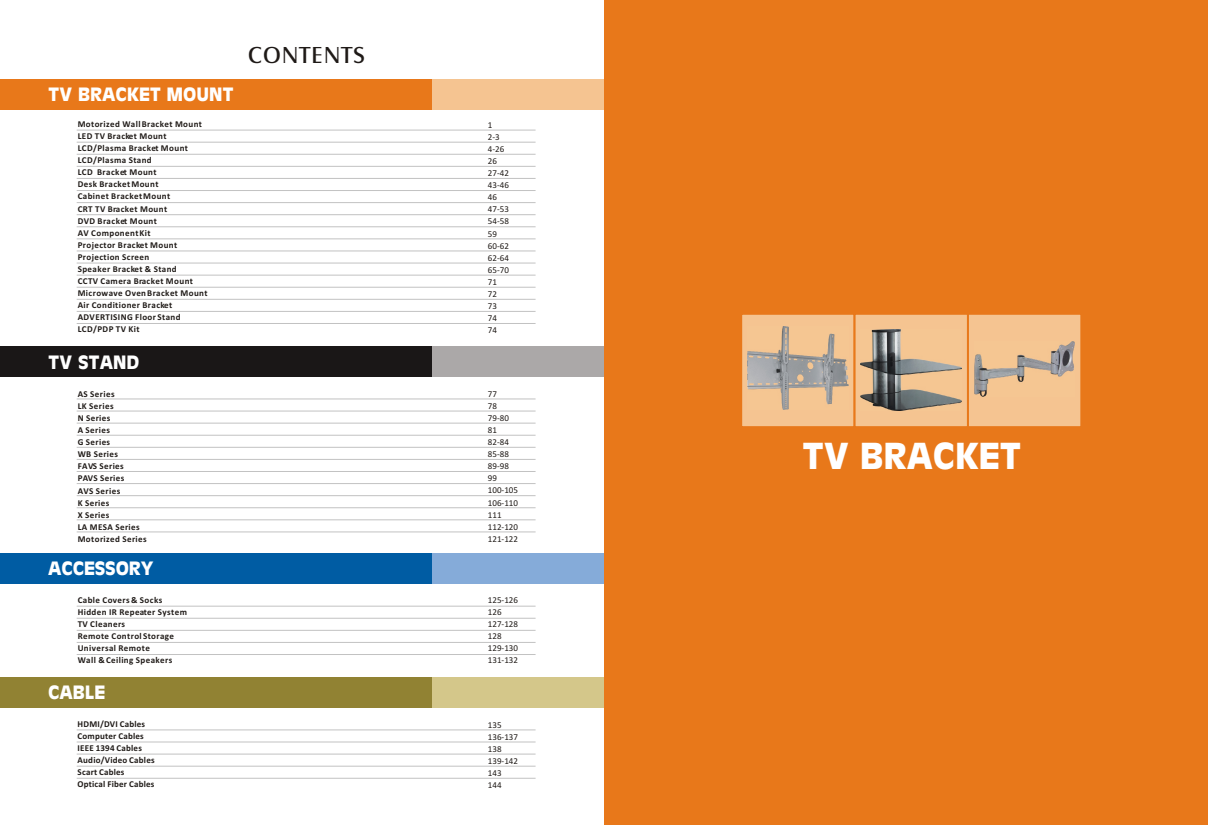
<style>
.page{position:relative;width:1208px;height:825px;background:#fff}
.page>*{position:absolute;margin:0;border:0;box-sizing:border-box;transform-origin:0 0}
.t1{font:700 35px "Antique Olive";color:#fff}
.t2{font:24px "Castle T";letter-spacing:.055em;color:#1f1a17}
.t3{font:700 18px "Antique Olive";color:#fff}
.t4{font:700 9px/12.1px "Calibri";letter-spacing:.045em;color:#1f1a17}
.t5{font:9px/12.1px "Calibri";color:#1f1a17}
.t6{font:700 9px/12.1px "Calibri";letter-spacing:.02em;color:#1f1a17}
</style>
<div class="page">
<div style="left:339px;top:677px;width:265px;height:31px;background:#d4c78a"></div>
<div style="left:0;top:677px;width:431px;height:31px;background:#918233"></div>
<div style="left:339px;top:553px;width:265px;height:31px;background:#85abd9"></div>
<div style="left:0;top:553px;width:431px;height:31px;background:#005ca3"></div>
<div style="left:339px;top:346px;width:265px;height:31px;background:#aba8a8"></div>
<div style="left:0;top:346px;width:431px;height:31px;background:#1a1717"></div>
<div style="left:339px;top:79px;width:265px;height:31px;background:#f5c491"></div>
<div style="left:0;top:79px;width:431px;height:31px;background:#e8781a"></div>
<div style="left:604px;top:0;width:604px;height:825px;background:#e8781a"></div>
<div style="left:740px;top:313px;width:116px;height:115px;background:#f5c491;border:2px solid #e8781a"></div>
<div style="left:854px;top:313px;width:115px;height:115px;background:#f5c491;border:2px solid #e8781a"></div>
<div style="left:967px;top:313px;width:115px;height:115px;background:#f5c491;border:2px solid #e8781a"></div>
<hr style="left:77px;top:130px;width:459px;height:1px;background:#c2c2c2">
<svg style="left:76px;top:142px;width:460px;height:1px"></svg>
<svg style="left:76px;top:154px;width:460px;height:1px"></svg>
<svg style="left:76px;top:166px;width:460px;height:1px"></svg>
<svg style="left:76px;top:178px;width:460px;height:1px"></svg>
<svg style="left:76px;top:190px;width:460px;height:1px"></svg>
<svg style="left:76px;top:202px;width:460px;height:1px"></svg>
<svg style="left:76px;top:214px;width:460px;height:1px"></svg>
<svg style="left:77px;top:227px;width:459px;height:1px"></svg>
<svg style="left:77px;top:239px;width:459px;height:1px"></svg>
<svg style="left:77px;top:251px;width:459px;height:1px"></svg>
<svg style="left:76px;top:263px;width:460px;height:1px"></svg>
<svg style="left:76px;top:275px;width:460px;height:1px"></svg>
<svg style="left:76px;top:287px;width:460px;height:1px"></svg>
<svg style="left:76px;top:299px;width:460px;height:1px"></svg>
<svg style="left:76px;top:311px;width:460px;height:1px"></svg>
<hr style="left:77px;top:323px;width:459px;height:1px;background:#c2c2c2">
<svg style="left:77px;top:399px;width:459px;height:1px"></svg>
<svg style="left:76px;top:411px;width:460px;height:1px"></svg>
<svg style="left:76px;top:423px;width:460px;height:1px"></svg>
<svg style="left:76px;top:435px;width:460px;height:1px"></svg>
<svg style="left:76px;top:447px;width:460px;height:1px"></svg>
<svg style="left:76px;top:459px;width:460px;height:1px"></svg>
<svg style="left:76px;top:471px;width:460px;height:1px"></svg>
<svg style="left:76px;top:483px;width:460px;height:1px"></svg>
<svg style="left:76px;top:495px;width:460px;height:1px"></svg>
<svg style="left:76px;top:507px;width:460px;height:1px"></svg>
<svg style="left:77px;top:520px;width:459px;height:1px"></svg>
<svg style="left:77px;top:532px;width:459px;height:1px"></svg>
<svg style="left:76px;top:606px;width:460px;height:1px"></svg>
<svg style="left:76px;top:618px;width:460px;height:1px"></svg>
<svg style="left:76px;top:630px;width:460px;height:1px"></svg>
<svg style="left:76px;top:642px;width:460px;height:1px"></svg>
<svg style="left:76px;top:654px;width:460px;height:1px"></svg>
<img style="left:975px;top:341px;width:99px;height:56px">
<img style="left:748px;top:326px;width:101px;height:83px">
<img style="left:860px;top:329px;width:101px;height:82px">
<svg style="left:77px;top:730px;width:459px;height:1px"></svg>
<svg style="left:77px;top:742px;width:459px;height:1px"></svg>
<svg style="left:76px;top:754px;width:460px;height:1px"></svg>
<svg style="left:76px;top:766px;width:460px;height:1px"></svg>
<svg style="left:76px;top:778px;width:460px;height:1px"></svg>
<h3 class="t3" style="left:48px;top:87px;width:187px">TV BRACKET MOUNT</h3>
<p class="t4" style="left:78px;top:119px;width:131px">Motorized Wall Bracket Mount<br>LED TV Bracket Mount<br>LCD/Plasma Bracket Mount<br>LCD/Plasma Stand<br>LCD Bracket Mount<br>Desk Bracket Mount<br>Cabinet Bracket Mount<br>CRT TV Bracket Mount<br>DVD Bracket Mount<br>AV Component Kit<br>Projector Bracket Mount<br>Projection Screen<br>Speaker Bracket &amp; Stand<br>CCTV Camera Bracket Mount<br>Microwave Oven Bracket Mount<br>Air Conditioner Bracket<br>ADVERTISING Floor Stand<br>LCD/PDP TV Kit</p>
<h3 class="t3" style="left:48px;top:354px;width:93px">TV STAND</h3>
<p class="t4" style="left:78px;top:389px;width:71px">AS Series<br>LK Series<br>N Series<br>A Series<br>G Series<br>WB Series<br>FAVS Series<br>PAVS Series<br>AVS Series<br>K Series<br>X Series<br>LA MESA Series<br>Motorized Series</p>
<h3 class="t3" style="left:48px;top:561px;width:107px">ACCESSORY</h3>
<p class="t4" style="left:78px;top:595px;width:111px">Cable Covers &amp; Socks<br>Hidden IR Repeater System<br>TV Cleaners<br>Remote Control Storage<br>Universal Remote<br>Wall &amp; Ceiling Speakers</p>
<h3 class="t3" style="left:48px;top:685px;width:59px">CABLE</h3>
<p class="t6" style="left:78px;top:718px;width:78px">HDMI/DVI Cables<br>Computer Cables<br>IEEE 1394 Cables<br>Audio/Video Cables<br>Scart Cables<br>Optical Fiber Cables</p>
<h2 class="t2" style="left:248px;top:43px;width:118px">CONTENTS</h2>
<p class="t5" style="left:488px;top:120px;width:23px">1<br>2-3<br>4-26<br>26<br>27-42<br>43-46<br>46<br>47-53<br>54-58<br>59<br>60-62<br>62-64<br>65-70<br>71<br>72<br>73<br>74<br>74</p>
<p class="t5" style="left:488px;top:388px;width:32px">77<br>78<br>79-80<br>81<br>82-84<br>85-88<br>89-98<br>99<br>100-105<br>106-110<br>111<br>112-120<br>121-122</p>
<p class="t5" style="left:488px;top:594px;width:32px">125-126<br>126<br>127-128<br>128<br>129-130<br>131-132</p>
<p class="t5" style="left:488px;top:720px;width:32px">135<br>136-137<br>138<br>139-142<br>143<br>144</p>
<h1 class="t1" style="left:802px;top:442px;width:221px">TV BRACKET</h1>
</div>
